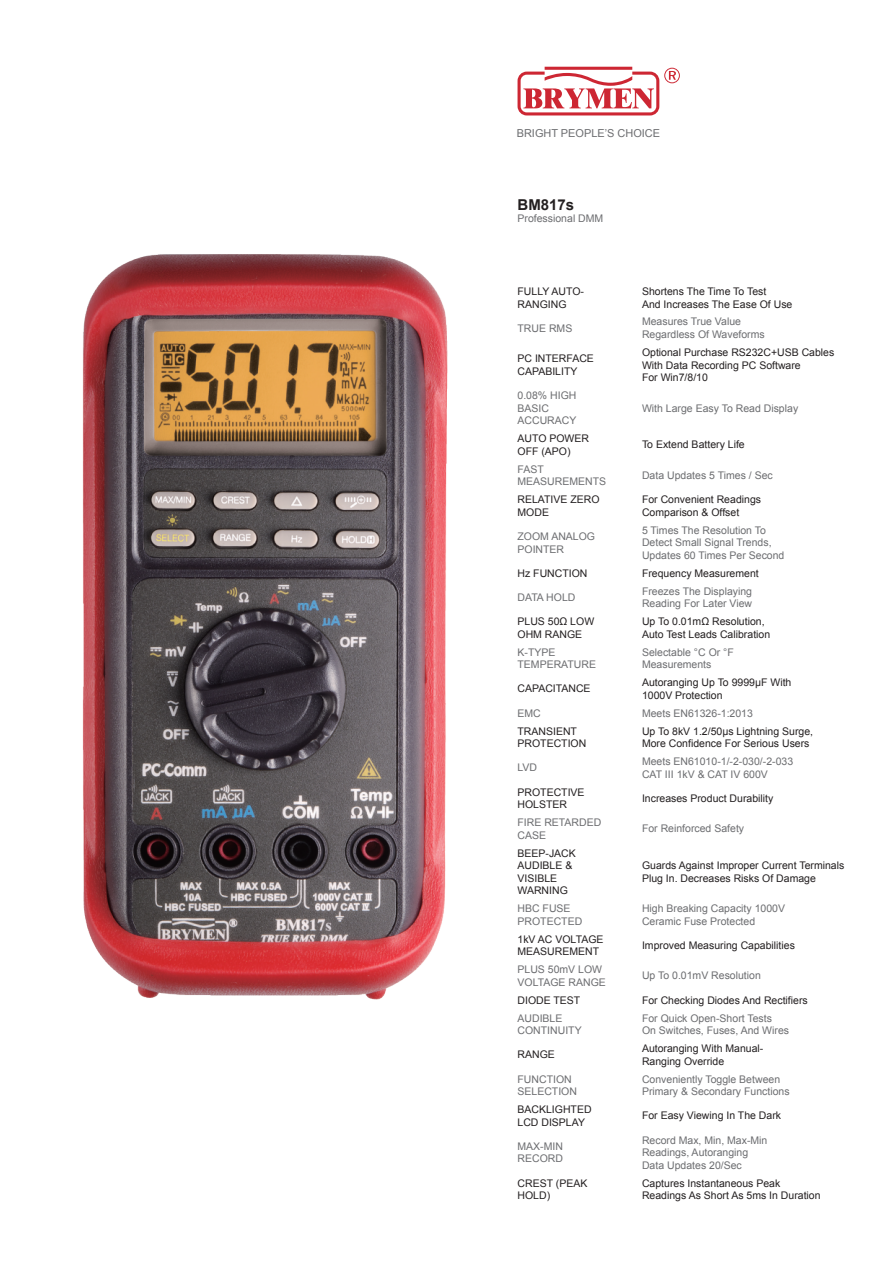
<style>
.page{position:relative;width:893px;height:1263px;background:#fff}
.page>*{position:absolute;margin:0;border:0;box-sizing:border-box;transform-origin:0 0}
.t1{font:700 15px "Arial";color:#231f20}
.t2{font:10.95px "Arial";color:#6c6d70}
.t3{font:10.5px/12.6px "Arial";color:#231f20}
.t4{font:10.5px/12.6px "Arial";color:#6c6d70}
</style>
<div class="page">
<svg style="left:518px;top:67px;width:162px;height:48px"></svg>
<img style="left:82px;top:254px;width:366px;height:746px">
<p class="t2" style="left:517px;top:126px;width:145px">BRIGHT PEOPLE’S CHOICE</p>
<h1 class="t1" style="left:518px;top:195px;width:58px">BM817s</h1>
<p class="t4" style="left:518px;top:212px;width:87px">Professional DMM</p>
<p class="t3" style="left:517px;top:285px;width:68px">FULLY AUTO-<br>RANGING</p>
<p class="t3" style="left:642px;top:285px;width:152px">Shortens The Time To Test<br>And Increases The Ease Of Use</p>
<p class="t4" style="left:517px;top:322px;width:56px">TRUE RMS</p>
<p class="t4" style="left:642px;top:316px;width:124px">Measures True Value<br>Regardless Of Waveforms</p>
<p class="t3" style="left:517px;top:352px;width:78px">PC INTERFACE<br>CAPABILITY</p>
<p class="t3" style="left:642px;top:346px;width:194px">Optional Purchase RS232C+USB Cables<br>With Data Recording PC Software<br>For Win7/8/10</p>
<p class="t4" style="left:517px;top:389px;width:60px">0.08% HIGH<br>BASIC<br>ACCURACY</p>
<p class="t4" style="left:642px;top:402px;width:158px">With Large Easy To Read Display</p>
<p class="t3" style="left:517px;top:432px;width:73px">AUTO POWER<br>OFF (APO)</p>
<p class="t3" style="left:642px;top:439px;width:104px">To Extend Battery Life</p>
<p class="t4" style="left:517px;top:463px;width:90px">FAST<br>MEASUREMENTS</p>
<p class="t4" style="left:642px;top:469px;width:132px">Data Updates 5 Times / Sec</p>
<p class="t3" style="left:517px;top:493px;width:84px">RELATIVE ZERO<br>MODE</p>
<p class="t3" style="left:642px;top:493px;width:121px">For Convenient Readings<br>Comparison &amp; Offset</p>
<p class="t4" style="left:517px;top:530px;width:79px">ZOOM ANALOG<br>POINTER</p>
<p class="t4" style="left:642px;top:524px;width:144px">5 Times The Resolution To<br>Detect Small Signal Trends,<br>Updates 60 Times Per Second</p>
<p class="t3" style="left:517px;top:567px;width:71px">Hz FUNCTION</p>
<p class="t3" style="left:642px;top:567px;width:118px">Frequency Measurement</p>
<p class="t4" style="left:517px;top:591px;width:59px">DATA HOLD</p>
<p class="t4" style="left:642px;top:585px;width:112px">Freezes The Displaying<br>Reading For Later View</p>
<p class="t3" style="left:517px;top:615px;width:78px">PLUS 50Ω LOW<br>OHM RANGE</p>
<p class="t3" style="left:642px;top:615px;width:130px">Up To 0.01mΩ Resolution,<br>Auto Test Leads Calibration</p>
<p class="t4" style="left:517px;top:646px;width:80px">K-TYPE<br>TEMPERATURE</p>
<p class="t4" style="left:642px;top:646px;width:93px">Selectable °C Or °F<br>Measurements</p>
<p class="t3" style="left:517px;top:682px;width:75px">CAPACITANCE</p>
<p class="t3" style="left:642px;top:676px;width:151px">Autoranging Up To 9999μF With<br>1000V Protection</p>
<p class="t4" style="left:517px;top:707px;width:25px">EMC</p>
<p class="t4" style="left:642px;top:707px;width:112px">Meets EN61326-1:2013</p>
<p class="t3" style="left:517px;top:725px;width:70px">TRANSIENT<br>PROTECTION</p>
<p class="t3" style="left:642px;top:725px;width:173px">Up To 8kV 1.2/50μs Lightning Surge,<br>More Confidence For Serious Users</p>
<p class="t4" style="left:517px;top:761px;width:21px">LVD</p>
<p class="t4" style="left:642px;top:755px;width:153px">Meets EN61010-1/-2-030/-2-033<br>CAT III 1kV &amp; CAT IV 600V</p>
<p class="t3" style="left:517px;top:786px;width:69px">PROTECTIVE<br>HOLSTER</p>
<p class="t3" style="left:642px;top:792px;width:133px">Increases Product Durability</p>
<p class="t4" style="left:517px;top:816px;width:85px">FIRE RETARDED<br>CASE</p>
<p class="t4" style="left:642px;top:822px;width:104px">For Reinforced Safety</p>
<p class="t3" style="left:517px;top:847px;width:60px">BEEP-JACK<br>AUDIBLE &amp;<br>VISIBLE<br>WARNING</p>
<p class="t3" style="left:642px;top:859px;width:204px">Guards Against Improper Current Terminals<br>Plug In. Decreases Risks Of Damage</p>
<p class="t4" style="left:517px;top:902px;width:66px">HBC FUSE<br>PROTECTED</p>
<p class="t4" style="left:642px;top:902px;width:144px">High Breaking Capacity 1000V<br>Ceramic Fuse Protected</p>
<p class="t3" style="left:517px;top:933px;width:87px">1kV AC VOLTAGE<br>MEASUREMENT</p>
<p class="t3" style="left:642px;top:939px;width:154px">Improved Measuring Capabilities</p>
<p class="t4" style="left:517px;top:963px;width:90px">PLUS 50mV LOW<br>VOLTAGE RANGE</p>
<p class="t4" style="left:642px;top:969px;width:120px">Up To 0.01mV Resolution</p>
<p class="t3" style="left:517px;top:994px;width:64px">DIODE TEST</p>
<p class="t3" style="left:642px;top:994px;width:167px">For Checking Diodes And Rectifiers</p>
<p class="t4" style="left:517px;top:1012px;width:66px">AUDIBLE<br>CONTINUITY</p>
<p class="t4" style="left:642px;top:1012px;width:149px">For Quick Open-Short Tests<br>On Switches, Fuses, And Wires</p>
<p class="t3" style="left:517px;top:1048px;width:39px">RANGE</p>
<p class="t3" style="left:642px;top:1042px;width:123px">Autoranging With Manual-<br>Ranging Override</p>
<p class="t4" style="left:517px;top:1073px;width:61px">FUNCTION<br>SELECTION</p>
<p class="t4" style="left:642px;top:1073px;width:149px">Conveniently Toggle Between<br>Primary &amp; Secondary Functions</p>
<p class="t3" style="left:517px;top:1103px;width:76px">BACKLIGHTED<br>LCD DISPLAY</p>
<p class="t3" style="left:642px;top:1109px;width:141px">For Easy Viewing In The Dark</p>
<p class="t4" style="left:517px;top:1140px;width:47px">MAX-MIN<br>RECORD</p>
<p class="t4" style="left:642px;top:1134px;width:127px">Record Max, Min, Max-Min<br>Readings, Autoranging<br>Data Updates 20/Sec</p>
<p class="t3" style="left:517px;top:1177px;width:71px">CREST (PEAK<br>HOLD)</p>
<p class="t3" style="left:642px;top:1177px;width:180px">Captures Instantaneous Peak<br>Readings As Short As 5ms In Duration</p>
</div>
